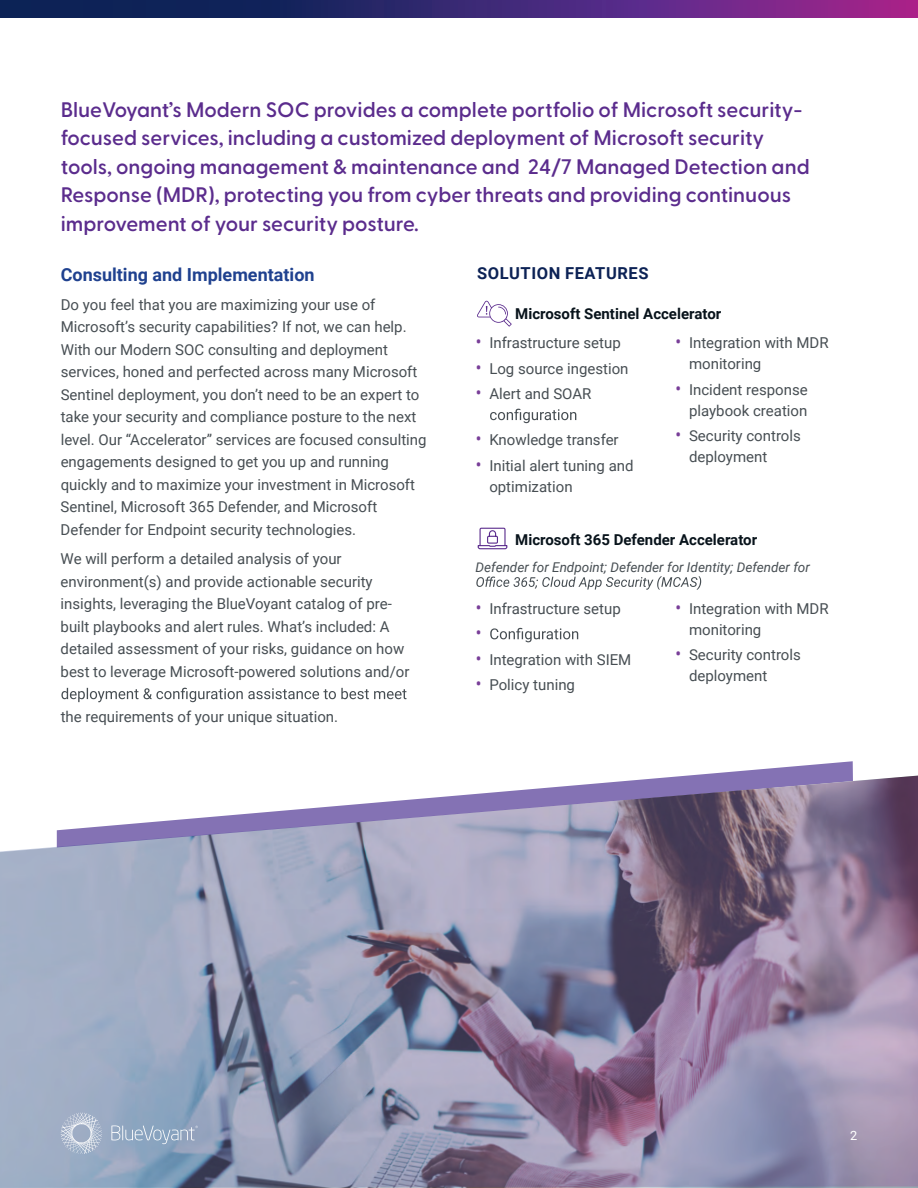
<style>
.page{position:relative;width:918px;height:1188px;background:#fff}
.page>*{position:absolute;margin:0;border:0;box-sizing:border-box;transform-origin:0 0}
.t1{font:600 21px/28.5px "Greycliff CF";color:#5b2c8d}
.t2{font:700 18px "Roboto";color:#1f418f}
.t3{font:18px "Roboto Condensed";color:#783d98}
.t4{font:700 16.5px "Roboto";letter-spacing:.035em;color:#0c2255}
.t5{font:15px/22.5px "Roboto";color:#474e53}
.t6{font:700 15px "Roboto";color:#08131b}
.t7{font:italic 13.5px "Roboto";color:#474e53}
.t8{font:12.75px "Roboto";color:#fff}
.s1{font-family:"Roboto Condensed";font-size:18px;color:#783d98}
</style>
<div class="page">
<svg style="left:0;top:0;width:918px;height:17px;background:#412671"></svg>
<svg style="left:695px;top:761px;width:158px;height:14px"></svg>
<svg style="left:0;top:775px;width:918px;height:413px;background:#9794ae"></svg>
<svg style="left:61px;top:688px;width:345px;height:14px"></svg>
<svg style="left:490px;top:409px;width:86px;height:14px"></svg>
<svg style="left:490px;top:628px;width:88px;height:14px"></svg>
<svg style="left:476px;top:576px;width:225px;height:14px"></svg>
<svg style="left:477px;top:301px;width:35px;height:26px"></svg>
<svg style="left:477px;top:527px;width:31px;height:23px"></svg>
<svg style="left:61px;top:1113px;width:41px;height:41px;background:#b1bdd0"></svg>
<svg style="left:111px;top:1125px;width:87px;height:19px;background:#9db0c8"></svg>
<p class="t1" style="left:61px;top:95px;width:751px">BlueVoyant’s Modern SOC provides a complete portfolio of Microsoft security&shy;focused services, including a customized deployment of Microsoft security tools, ongoing management &amp; maintenance and 24/7 Managed Detection and Response (MDR), protecting you from cyber threats and providing continuous improvement of your security posture.</p>
<p class="t2" style="left:61px;top:262px;width:255px">Consulting and Implementation</p>
<p class="t5" style="left:61px;top:293px;width:368px">Do you feel that you are maximizing your use of Microsoft’s security capabilities? If not, we can help.<br>With our Modern SOC consulting and deployment services, honed and perfected across many Microsoft Sentinel deployment, you don’t need to be an expert to take your security and compliance posture to the next level. Our “Accelerator” services are focused consulting engagements designed to get you up and running quickly and to maximize your investment in Microsoft Sentinel, Microsoft 365 Defender, and Microsoft Defender for Endpoint security technologies.</p>
<p class="t5" style="left:61px;top:547px;width:350px">We will perform a detailed analysis of your environment(s) and provide actionable security insights, leveraging the BlueVoyant catalog of pre&shy;built playbooks and alert rules. What’s included: A detailed assessment of your risks, guidance on how best to leverage Microsoft-powered solutions and/or</p>
<p class="t5" style="left:61px;top:704px;width:279px">the requirements of your unique situation.</p>
<p class="t4" style="left:477px;top:262px;width:173px">SOLUTION FEATURES</p>
<p class="t6" style="left:515px;top:303px;width:208px">Microsoft Sentinel Accelerator</p>
<p class="t5" style="left:476px;top:331px;width:146px"><span class="s1">•</span> Infrastructure setup</p>
<p class="t5" style="left:476px;top:357px;width:154px"><span class="s1">•</span> Log source ingestion</p>
<p class="t5" style="left:476px;top:382px;width:117px"><span class="s1">•</span> Alert and SOAR</p>
<p class="t5" style="left:476px;top:428px;width:144px"><span class="s1">•</span> Knowledge transfer</p>
<p class="t5" style="left:489px;top:454px;width:146px;line-height:21px;text-indent:-13px"><span class="s1">•</span> Initial alert tuning and optimization</p>
<p class="t5" style="left:689px;top:332px;width:141px;line-height:21px;text-indent:-13px"><span class="s1">•</span> Integration with MDR monitoring</p>
<p class="t5" style="left:676px;top:378px;width:134px;line-height:21px;text-align:right"><span class="s1">•</span> Incident response playbook creation</p>
<p class="t5" style="left:689px;top:425px;width:113px;line-height:21px;text-indent:-14px"><span class="s1">•</span> Security controls deployment</p>
<p class="t6" style="left:515px;top:529px;width:243px">Microsoft 365 Defender Accelerator</p>
<p class="t7" style="left:476px;top:558px;width:336px">Defender for Endpoint; Defender for Identity; Defender for</p>
<p class="t5" style="left:476px;top:597px;width:146px"><span class="s1">•</span> Infrastructure setup</p>
<p class="t3" style="left:476px;top:620px;width:7px">•</p>
<p class="t5" style="left:476px;top:647px;width:157px"><span class="s1">•</span> Integration with SIEM</p>
<p class="t5" style="left:476px;top:673px;width:101px"><span class="s1">•</span> Policy tuning</p>
<p class="t5" style="left:689px;top:598px;width:141px;line-height:21px;text-indent:-13px"><span class="s1">•</span> Integration with MDR monitoring</p>
<p class="t5" style="left:689px;top:644px;width:113px;line-height:21px;text-indent:-14px"><span class="s1">•</span> Security controls deployment</p>
<p class="t8" style="left:850px;top:1126px;width:9px">2</p>
</div>
